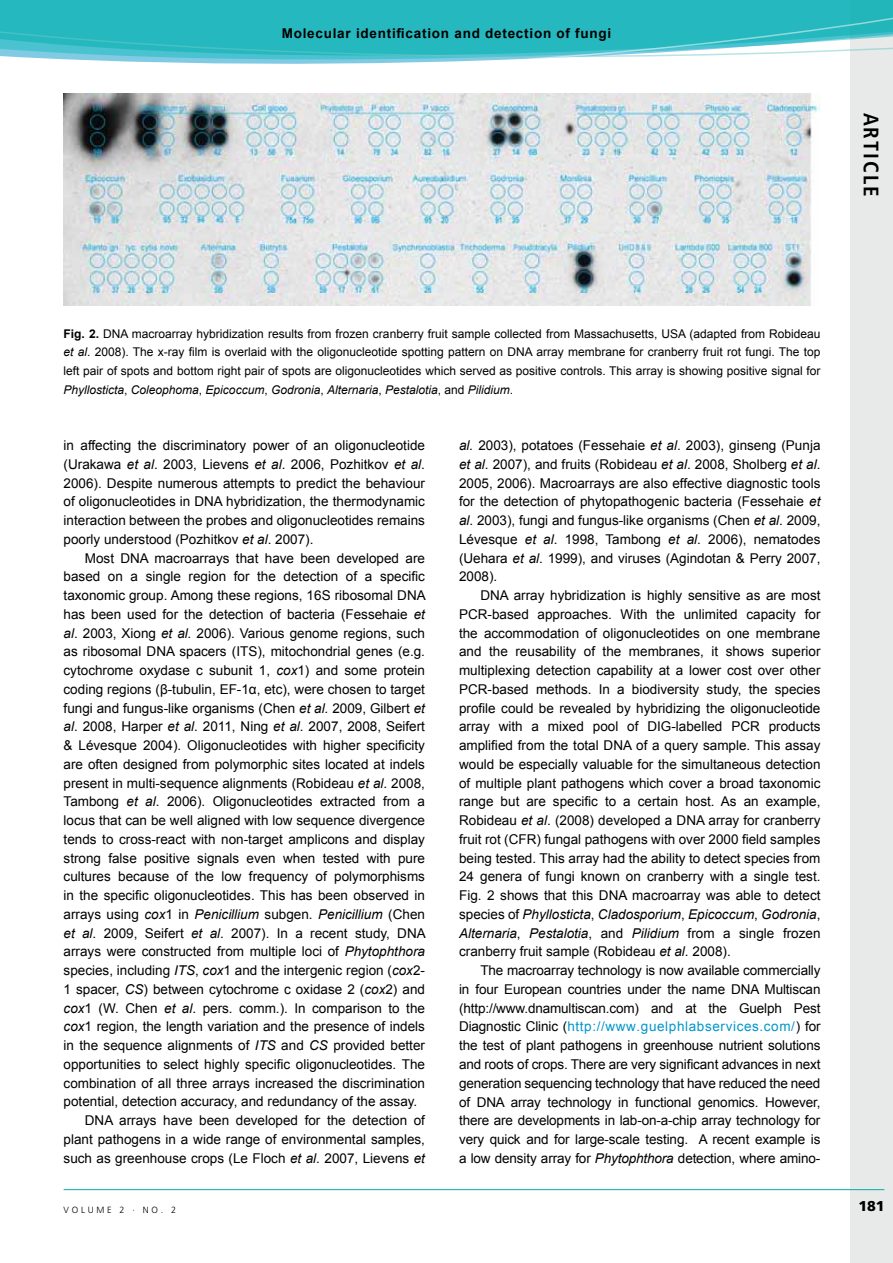
<style>
.page{position:relative;width:893px;height:1263px;background:#fff}
.page>*{position:absolute;margin:0;border:0;box-sizing:border-box;transform-origin:0 0}
.t1{font:700 condensed 21px "Frutiger LT Std";letter-spacing:.1em;color:#000}
.t2{font:900 14.25px "Frutiger LT Std";color:#000}
.t3{font:13.5px/18.8px "Arial";color:#000;text-align:justify}
.t4{font:700 13.5px "Arial";letter-spacing:.055em;color:#000}
.t5{font:12px/18.8px "Arial";color:#000;text-align:justify}
.t6{font:300 9px "Frutiger LT Std";letter-spacing:.3em;color:#000}
.s1{font-weight:700}
.s2{font-style:italic}
.s3{color:#0096c9}
</style>
<div class="page">
<div style="left:850px;top:0;width:43px;height:1263px;background:#e8e9e9"></div>
<div style="left:2px;top:0;width:891px;height:15px;background:#25b8be"></div>
<svg style="left:2px;top:15px;width:891px;height:49px;background:#50c4cb"></svg>
<svg style="left:0;top:0;width:2px;height:57px"></svg>
<hr style="left:64px;top:1189px;width:820px;height:1px;background:#00afad">
<img style="left:64px;top:94px;width:756px;height:211px">
<p class="t4" style="left:282px;top:24px;width:331px">Molecular identification and detection of fungi</p>
<h1 class="t1" style="left:883px;top:113px;width:86px;rotate:90deg">ARTICLE</h1>
<p class="t5" style="left:64px;top:324px;width:758px"><span class="s1">Fig. 2.</span> DNA macroarray hybridization results from frozen cranberry fruit sample collected from Massachusetts, USA (adapted from Robideau <span class="s2">et al</span>. 2008). The x-ray film is overlaid with the oligonucleotide spotting pattern on DNA array membrane for cranberry fruit rot fungi. The top left pair of spots and bottom right pair of spots are oligonucleotides which served as positive controls. This array is showing positive signal for <span class="s2">Phyllosticta</span>, <span class="s2">Coleophoma</span>, <span class="s2">Epicoccum</span>, <span class="s2">Godronia</span>, <span class="s2">Alternaria</span>, <span class="s2">Pestalotia</span>, and <span class="s2">Pilidium</span>.</p>
<p class="t3" style="left:64px;top:436px;width:363px">in affecting the discriminatory power of an oligonucleotide (Urakawa <span class="s2">et al</span>. 2003, Lievens <span class="s2">et al</span>. 2006, Pozhitkov <span class="s2">et al</span>.<br>2006). Despite numerous attempts to predict the behaviour of oligonucleotides in DNA hybridization, the thermodynamic interaction between the probes and oligonucleotides remains poorly understood (Pozhitkov <span class="s2">et al</span>. 2007).</p>
<p class="t3" style="left:85px;top:549px;width:342px">Most DNA macroarrays that have been developed are</p>
<p class="t3" style="left:64px;top:567px;width:363px">based on a single region for the detection of a specific</p>
<p class="t3" style="left:64px;top:586px;width:364px">taxonomic group. Among these regions, 16S ribosomal DNA</p>
<p class="t3" style="left:64px;top:605px;width:363px">has been used for the detection of bacteria (Fessehaie <span class="s2">et</span></p>
<p class="t3" style="left:64px;top:624px;width:363px"><span class="s2">al</span>. 2003, Xiong <span class="s2">et al.</span> 2006). Various genome regions, such</p>
<p class="t3" style="left:64px;top:642px;width:363px">as ribosomal DNA spacers (ITS), mitochondrial genes (e.g.</p>
<p class="t3" style="left:64px;top:661px;width:363px">cytochrome oxydase c subunit 1, <span class="s2">cox</span>1) and some protein</p>
<p class="t3" style="left:64px;top:680px;width:363px">coding regions (β-tubulin, EF-1α, etc), were chosen to target</p>
<p class="t3" style="left:64px;top:699px;width:363px">fungi and fungus-like organisms (Chen <span class="s2">et al.</span> 2009, Gilbert <span class="s2">et</span></p>
<p class="t3" style="left:64px;top:717px;width:363px"><span class="s2">al</span>. 2008, Harper <span class="s2">et al</span>. 2011, Ning <span class="s2">et al</span>. 2007, 2008, Seifert</p>
<p class="t3" style="left:64px;top:736px;width:363px">&amp; Lévesque 2004). Oligonucleotides with higher specificity</p>
<p class="t3" style="left:64px;top:755px;width:363px">are often designed from polymorphic sites located at indels</p>
<p class="t3" style="left:64px;top:774px;width:363px">present in multi-sequence alignments (Robideau <span class="s2">et al</span>. 2008,</p>
<p class="t3" style="left:64px;top:792px;width:363px">Tambong <span class="s2">et al</span>. 2006). Oligonucleotides extracted from a</p>
<p class="t3" style="left:64px;top:811px;width:363px">locus that can be well aligned with low sequence divergence</p>
<p class="t3" style="left:64px;top:830px;width:363px">tends to cross-react with non-target amplicons and display</p>
<p class="t3" style="left:64px;top:849px;width:363px">strong false positive signals even when tested with pure</p>
<p class="t3" style="left:64px;top:867px;width:363px">cultures because of the low frequency of polymorphisms</p>
<p class="t3" style="left:64px;top:886px;width:363px">in the specific oligonucleotides. This has been observed in</p>
<p class="t3" style="left:64px;top:905px;width:363px">arrays using <span class="s2">cox</span>1 in <span class="s2">Penicillium</span> subgen. <span class="s2">Penicillium</span> (Chen</p>
<p class="t3" style="left:64px;top:924px;width:364px"><span class="s2">et al</span>. 2009, Seifert <span class="s2">et al</span>. 2007). In a recent study, DNA</p>
<p class="t3" style="left:64px;top:942px;width:363px">arrays were constructed from multiple loci of <span class="s2">Phytophthora</span></p>
<p class="t3" style="left:64px;top:961px;width:363px">species, including <span class="s2">ITS</span>, <span class="s2">cox</span>1 and the intergenic region (<span class="s2">cox</span>2-</p>
<p class="t3" style="left:64px;top:980px;width:363px">1 spacer, <span class="s2">CS</span>) between cytochrome c oxidase 2 (<span class="s2">cox</span>2) and</p>
<p class="t3" style="left:64px;top:999px;width:363px"><span class="s2">cox</span>1 (W. Chen <span class="s2">et al</span>. pers. comm.). In comparison to the</p>
<p class="t3" style="left:64px;top:1017px;width:363px"><span class="s2">cox</span>1 region, the length variation and the presence of indels</p>
<p class="t3" style="left:64px;top:1036px;width:363px">in the sequence alignments of <span class="s2">ITS</span> and <span class="s2">CS</span> provided better</p>
<p class="t3" style="left:64px;top:1055px;width:363px">opportunities to select highly specific oligonucleotides. The</p>
<p class="t3" style="left:64px;top:1074px;width:363px">combination of all three arrays increased the discrimination</p>
<p class="t3" style="left:64px;top:1092px;width:355px">potential, detection accuracy, and redundancy of the assay.</p>
<p class="t3" style="left:85px;top:1111px;width:342px">DNA arrays have been developed for the detection of</p>
<p class="t3" style="left:64px;top:1130px;width:363px">plant pathogens in a wide range of environmental samples,</p>
<p class="t3" style="left:64px;top:1149px;width:363px">such as greenhouse crops (Le Floch <span class="s2">et al</span>. 2007, Lievens <span class="s2">et</span></p>
<p class="t3" style="left:459px;top:436px;width:363px"><span class="s2">al.</span> 2003), potatoes (Fessehaie <span class="s2">et al</span>. 2003), ginseng (Punja <span class="s2">et al</span>. 2007), and fruits (Robideau <span class="s2">et al</span>. 2008, Sholberg <span class="s2">et al</span>.<br>2005, 2006). Macroarrays are also effective diagnostic tools for the detection of phytopathogenic bacteria (Fessehaie <span class="s2">et al</span>. 2003), fungi and fungus-like organisms (Chen <span class="s2">et al</span>. 2009, Lévesque <span class="s2">et al</span>. 1998, Tambong <span class="s2">et al</span>. 2006), nematodes (Uehara <span class="s2">et al</span>. 1999), and viruses (Agindotan &amp; Perry 2007, 2008).</p>
<p class="t3" style="left:459px;top:586px;width:363px;text-indent:21px">DNA array hybridization is highly sensitive as are most PCR-based approaches. With the unlimited capacity for the accommodation of oligonucleotides on one membrane and the reusability of the membranes, it shows superior multiplexing detection capability at a lower cost over other PCR-based methods. In a biodiversity study, the species profile could be revealed by hybridizing the oligonucleotide array with a mixed pool of DIG-labelled PCR products amplified from the total DNA of a query sample. This assay would be especially valuable for the simultaneous detection of multiple plant pathogens which cover a broad taxonomic range but are specific to a certain host. As an example, Robideau <span class="s2">et al</span>. (2008) developed a DNA array for cranberry fruit rot (CFR) fungal pathogens with over 2000 field samples being tested. This array had the ability to detect species from 24 genera of fungi known on cranberry with a single test.<br>Fig. 2 shows that this DNA macroarray was able to detect species of <span class="s2">Phyllosticta</span>, <span class="s2">Cladosporium</span>, <span class="s2">Epicoccum</span>, <span class="s2">Godronia</span>, <span class="s2">Alternaria</span>, <span class="s2">Pestalotia</span>, and <span class="s2">Pilidium</span> from a single frozen cranberry fruit sample (Robideau <span class="s2">et al</span>. 2008).</p>
<p class="t3" style="left:459px;top:961px;width:363px;text-indent:21px">The macroarray technology is now available commercially in four European countries under the name DNA Multiscan (http://www.dnamultiscan.com) and at the Guelph Pest Diagnostic Clinic (<span class="s3">http://www.guelphlabservices.com/</span>) for the test of plant pathogens in greenhouse nutrient solutions and roots of crops. There are very significant advances in next generation sequencing technology that have reduced the need of DNA array technology in functional genomics. However, there are developments in lab-on-a-chip array technology for very quick and for large-scale testing. A recent example is a low density array for <span class="s2">Phytophthora</span> detection, where amino-</p>
<p class="t6" style="left:64px;top:1205px;width:114px">VOLUME 2 · NO. 2</p>
<p class="t2" style="left:858px;top:1197px;width:28px">181</p>
</div>
